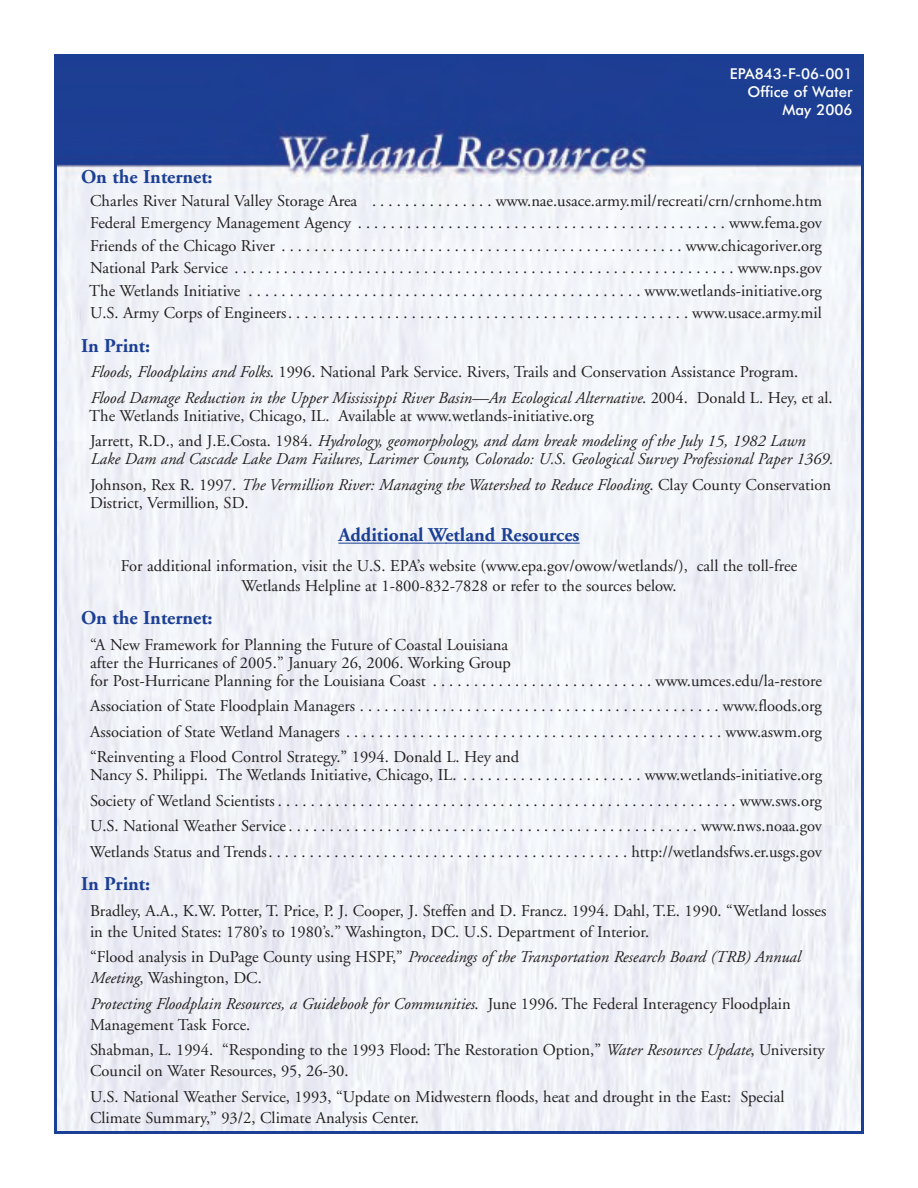
<style>
.page{position:relative;width:918px;height:1188px;background:#fff}
.page>*{position:absolute;margin:0;border:0;box-sizing:border-box;transform-origin:0 0}
.t1{font:700 19.5px "Adobe Garamond";color:#1b3f94}
.t2{font:16.5px/25.5px "Adobe Garamond";color:#231f20}
.t3{font:italic 16.5px/25.5px "Adobe Garamond";color:#231f20}
.t4{font:500 15px/18px "Futura BT";color:#fff;text-align:right}
.s1{font-style:normal}
.s2{font-style:italic}
</style>
<div class="page">
<img style="left:58px;top:58px;width:802px;height:1072px">
<svg style="left:338px;top:543px;width:12px;height:1px"></svg>
<hr style="left:350px;top:543px;width:79px;height:1px;background:#1b3f94">
<svg style="left:429px;top:543px;width:16px;height:1px"></svg>
<hr style="left:445px;top:543px;width:69px;height:1px;background:#1b3f94">
<hr style="left:513px;top:543px;width:44px;height:1px;background:#1b3f94">
<svg style="left:556px;top:543px;width:24px;height:1px"></svg>
<p class="t4" style="left:730px;top:66px;width:124px">EPA843-F-06-001<br>Office of Water<br>May 2006</p>
<p class="t1" style="left:81px;top:169px;width:133px">On the Internet:</p>
<p class="t2" style="left:89px;top:191px;width:734px;line-height:22.5px;text-align:justify">Charles River Natural Valley Storage Area . . . . . . . . . . . . . . . www.nae.usace.army.mil/recreati/crn/crnhome.htm Federal Emergency Management Agency . . . . . . . . . . . . . . . . . . . . . . . . . . . . . . . . . . . . . . . . . . . . . www.fema.gov Friends of the Chicago River . . . . . . . . . . . . . . . . . . . . . . . . . . . . . . . . . . . . . . . . . . . . . . . . . www.chicagoriver.org National Park Service . . . . . . . . . . . . . . . . . . . . . . . . . . . . . . . . . . . . . . . . . . . . . . . . . . . . . . . . . . . . . www.nps.gov The Wetlands Initiative . . . . . . . . . . . . . . . . . . . . . . . . . . . . . . . . . . . . . . . . . . . . . . . . www.wetlands-initiative.org U.S. Army Corps of Engineers. . . . . . . . . . . . . . . . . . . . . . . . . . . . . . . . . . . . . . . . . . . . . . . . . www.usace.army.mil</p>
<p class="t1" style="left:81px;top:338px;width:71px">In Print:</p>
<p class="t3" style="left:90px;top:361px;width:744px">Floods, Floodplains and Folks<span class="s1">. 1996. National Park Service. Rivers, Trails and Conservation Assistance Program.<br></span>Flood Damage Reduction in the Upper Mississippi River Basin—An Ecological Alternative<span class="s1">. 2004. Donald L. Hey, et al.</span></p>
<p class="t2" style="left:89px;top:404px;width:717px">The Wetlands Initiative, Chicago, IL. Available at www.wetlands-initiative.org<br>Jarrett, R.D., and J.E.Costa. 1984. <span class="s2">Hydrology, geomorphology, and dam break modeling of the July 15, 1982 Lawn</span></p>
<p class="t3" style="left:90px;top:448px;width:744px">Lake Dam and Cascade Lake Dam Failures, Larimer County, Colorado: U.S. Geological Survey Professional Paper 1369.<br><span class="s1">Johnson, Rex R. 1997.</span> The Vermillion River: Managing the Watershed to Reduce Flooding<span class="s1">. Clay County Conservation</span></p>
<p class="t2" style="left:90px;top:491px;width:160px">District, Vermillion, SD.</p>
<p class="t1" style="left:338px;top:527px;width:243px">Additional Wetland Resources</p>
<p class="t2" style="left:121px;top:557px;width:678px;line-height:19.8px;text-align:center">For additional information, visit the U.S. EPA’s website (www.epa.gov/owow/wetlands/), call the toll-free<br>Wetlands Helpline at 1-800-832-7828 or refer to the sources below.</p>
<p class="t1" style="left:81px;top:610px;width:133px">On the Internet:</p>
<p class="t2" style="left:90px;top:637px;width:733px;line-height:18px">“A New Framework for Planning the Future of Coastal Louisiana<br>after the Hurricanes of 2005.” January 26, 2006. Working Group<br>for Post-Hurricane Planning for the Louisiana Coast . . . . . . . . . . . . . . . . . . . . . . . . . . . www.umces.edu/la-restore</p>
<p class="t2" style="left:90px;top:695px;width:733px;text-align:justify">Association of State Floodplain Managers . . . . . . . . . . . . . . . . . . . . . . . . . . . . . . . . . . . . . . . . . . . . www.floods.org Association of State Wetland Managers . . . . . . . . . . . . . . . . . . . . . . . . . . . . . . . . . . . . . . . . . . . . . . www.aswm.org “Reinventing a Flood Control Strategy.” 1994. Donald L. Hey and</p>
<p class="t2" style="left:90px;top:764px;width:734px;text-align:justify">Nancy S. Philippi. The Wetlands Initiative, Chicago, IL. . . . . . . . . . . . . . . . . . . . . . . www.wetlands-initiative.org Society of Wetland Scientists . . . . . . . . . . . . . . . . . . . . . . . . . . . . . . . . . . . . . . . . . . . . . . . . . . . . . . . . www.sws.org U.S. National Weather Service . . . . . . . . . . . . . . . . . . . . . . . . . . . . . . . . . . . . . . . . . . . . . . . . . . www.nws.noaa.gov Wetlands Status and Trends. . . . . . . . . . . . . . . . . . . . . . . . . . . . . . . . . . . . . . . . . . . . http://wetlandsfws.er.usgs.gov</p>
<p class="t1" style="left:81px;top:876px;width:71px">In Print:</p>
<p class="t2" style="left:90px;top:902px;width:738px;line-height:21px">Bradley, A.A., K.W. Potter, T. Price, P. J. Cooper, J. Steffen and D. Francz. 1994. Dahl, T.E. 1990. “Wetland losses in the United States: 1780’s to 1980’s.” Washington, DC. U.S. Department of Interior.</p>
<p class="t3" style="left:90px;top:948px;width:712px;line-height:21px"><span class="s1">“Flood analysis in DuPage County using HSPF,”</span> Proceedings of the Transportation Research Board (TRB) Annual<br>Meeting<span class="s1">, Washington, DC.</span></p>
<p class="t2" style="left:90px;top:995px;width:702px;line-height:21px"><span class="s2">Protecting Floodplain Resources, a Guidebook for Communities</span>. June 1996. The Federal Interagency Floodplain<br>Management Task Force.</p>
<p class="t2" style="left:90px;top:1041px;width:736px;line-height:21px">Shabman, L. 1994. “Responding to the 1993 Flood: The Restoration Option,” <span class="s2">Water Resources Update</span>, University<br>Council on Water Resources, 95, 26-30.</p>
<p class="t2" style="left:90px;top:1088px;width:696px;line-height:21px">U.S. National Weather Service, 1993, “Update on Midwestern floods, heat and drought in the East: Special<br>Climate Summary,” 93/2, Climate Analysis Center.</p>
</div>
